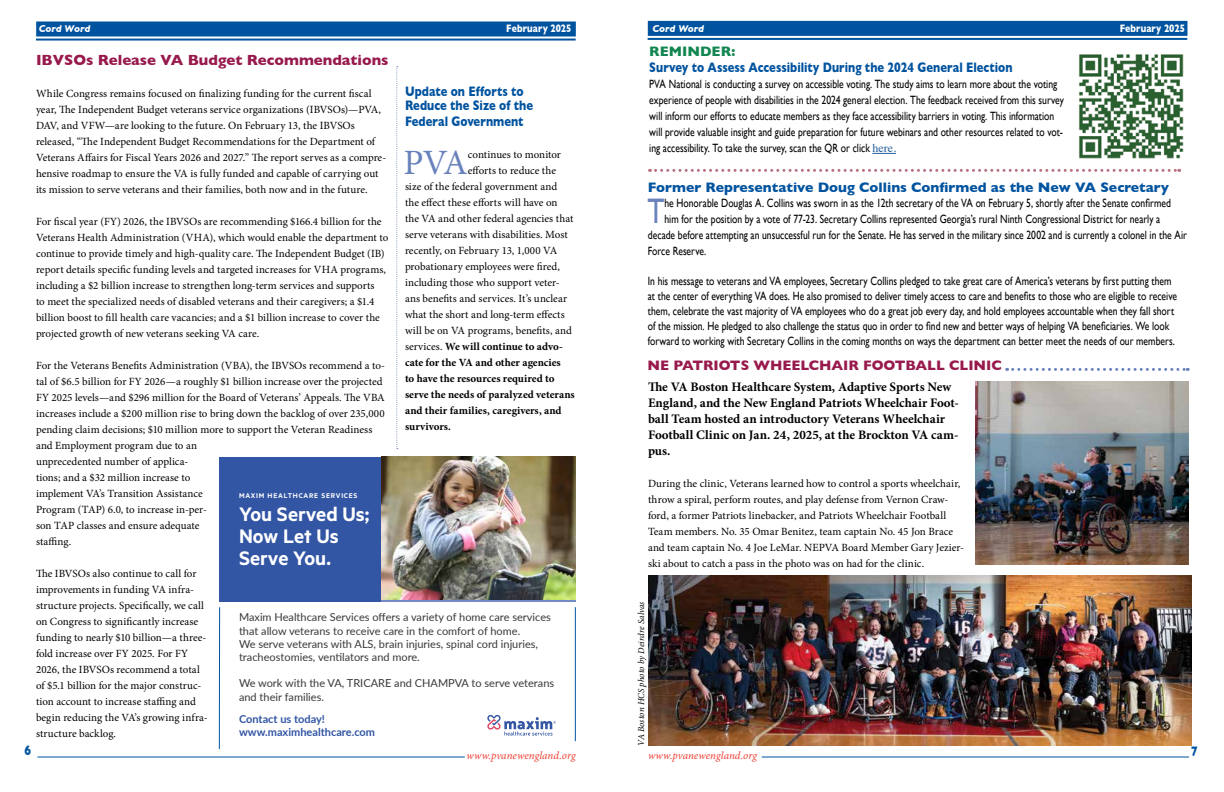
<style>
.page{position:relative;width:1224px;height:792px;background:#fff}
.page>*{position:absolute;margin:0;border:0;box-sizing:border-box;transform-origin:0 0}
.t1{font:35.6px "Minion Pro";color:#6a82bc}
.t2{font:35.5px "Gill Sans";color:#6a82bc;scale:.8 1}
.t3{font:600 22px/22px "Metric";color:#fff}
.t4{font:700 15px "Gill Sans";color:#981a4d}
.t5{font:700 14px/14px "Gill Sans";color:#00539f;scale:.8 1}
.t6{font:700 14px "Gill Sans";color:#00539f}
.t7{font:700 14px "Gill Sans";color:#981a4d}
.t8{font:700 14px "Gill Sans";color:#128650}
.t9{font:700 13px/16px "Minion Pro";color:#000}
.t10{font:12px/16px "Gill Sans";color:#000;scale:.8 1}
.t11{font:11px/16px "Minion Pro";letter-spacing:-.005em;color:#000}
.t12{font:11px/13.2px "Lato";color:#393939}
.t13{font:700 11px "Minion Pro";color:#000}
.t14{font:italic 11px "Minion Pro";letter-spacing:.005em;color:#ef3e33}
.t15{font:700 11px/13.2px "Lato";color:#3255a4}
.t16{font:700 11px "Gill Sans";letter-spacing:.01em;color:#fff;scale:.8 1}
.t17{font:italic 700 10px "Gill Sans";letter-spacing:-.005em;color:#fff}
.t18{font:italic 9px "Minion Pro";letter-spacing:.01em;color:#000}
.t19{font:600 7.7px "Metric";letter-spacing:.1em;color:#fff}
.s1{font-family:"Times";color:#215e9e}
.s2{font-weight:400}
</style>
<div class="page">
<div style="left:36px;top:22px;width:540px;height:14px;background:#00539f"></div>
<hr style="left:36px;top:39px;width:540px;height:2px;background:#00539f">
<div style="left:648px;top:21px;width:539px;height:15px;background:#00539f"></div>
<hr style="left:648px;top:38px;width:539px;height:2px;background:#00539f">
<hr style="left:762px;top:756px;width:427px;height:1px;background:#00539f">
<hr style="left:38px;top:756px;width:427px;height:2px;background:#00539f">
<svg style="left:1007px;top:368px;width:181px;height:3px"></svg>
<svg style="left:650px;top:169px;width:530px;height:3px"></svg>
<svg style="left:396px;top:66px;width:2px;height:383px"></svg>
<img style="left:648px;top:576px;width:544px;height:170px">
<img style="left:975px;top:381px;width:214px;height:184px">
<img style="left:381px;top:457px;width:195px;height:143px">
<svg style="left:487px;top:715px;width:69px;height:20px"></svg>
<hr style="left:219px;top:600px;width:357px;height:2px;background:#728bc6">
<div style="left:219px;top:457px;width:162px;height:145px;background:#3255a4"></div>
<hr style="left:575px;top:607px;width:1px;height:134px;background:#00539f">
<hr style="left:219px;top:607px;width:1px;height:142px;background:#00539f">
<svg style="left:872px;top:153px;width:24px;height:1px"></svg>
<img style="left:1078px;top:54px;width:106px;height:105px">
<p class="t17" style="left:39px;top:23px;width:53px">Cord Word</p>
<p class="t16" style="left:1120px;top:20px;width:83px">February 2025</p>
<p class="t16" style="left:506px;top:20px;width:83px">February 2025</p>
<p class="t17" style="left:653px;top:23px;width:53px">Cord Word</p>
<p class="t8" style="left:649px;top:41px;width:88px">REMINDER:</p>
<p class="t5" style="left:649px;top:60px;width:455px">Survey to Assess Accessibility During the 2024 General Election</p>
<p class="t10" style="left:649px;top:76px;width:520px">PVA National is conducting a survey on accessible voting. The study aims to learn more about the voting experience of people with disabilities in the 2024 general election. The feedback received from this survey will inform our efforts to educate members as they face accessibility barriers in voting. This information will provide valuable insight and guide preparation for future webinars and other resources related to vot&shy;ing accessibility. To take the survey, scan the QR or click <span class="s1">here.</span></p>
<h3 class="t4" style="left:36px;top:48px;width:354px">IBVSOs Release VA Budget Recommendations</h3>
<p class="t11" style="left:36px;top:86px;width:352px">While Congress remains focused on finalizing funding for the current fiscal year, The Independent Budget veterans service organizations (IBVSOs)—PVA, DAV, and VFW—are looking to the future. On February 13, the IBVSOs released, “The Independent Budget Recommendations for the Department of Veterans Affairs for Fiscal Years 2026 and 2027.” The report serves as a compre&shy;hensive roadmap to ensure the VA is fully funded and capable of carrying out its mission to serve veterans and their families, both now and in the future.</p>
<p class="t11" style="left:36px;top:214px;width:354px">For fiscal year (FY) 2026, the IBVSOs are recommending $166.4 billion for the Veterans Health Administration (VHA), which would enable the department to continue to provide timely and high-quality care. The Independent Budget (IB) report details specific funding levels and targeted increases for VHA programs, including a $2 billion increase to strengthen long-term services and supports<br>to meet the specialized needs of disabled veterans and their caregivers; a $1.4 billion boost to fill health care vacancies; and a $1 billion increase to cover the projected growth of new veterans seeking VA care.</p>
<p class="t11" style="left:36px;top:358px;width:351px">For the Veterans Benefits Administration (VBA), the IBVSOs recommend a to&shy;tal of $6.5 billion for FY 2026—a roughly $1 billion increase over the projected FY 2025 levels—and $296 million for the Board of Veterans’ Appeals. The VBA increases include a $200 million rise to bring down the backlog of over 235,000 pending claim decisions; $10 million more to support the Veteran Readiness and Employment program due to an<br>unprecedented number of applica-<br>tions; and a $32 million increase to<br>implement VA’s Transition Assistance<br>Program (TAP) 6.0, to increase in-per-<br>son TAP classes and ensure adequate<br>staffing.</p>
<p class="t11" style="left:36px;top:566px;width:173px">The IBVSOs also continue to call for improvements in funding VA infra&shy;structure projects. Specifically, we call on Congress to significantly increase funding to nearly $10 billion—a three&shy;fold increase over FY 2025. For FY 2026, the IBVSOs recommend a total of $5.1 billion for the major construc&shy;tion account to increase staffing and begin reducing the VA’s growing infra&shy;structure backlog.</p>
<p class="t5" style="left:405px;top:84px;width:162px">Update on Efforts to<br>Reduce the Size of the</p>
<p class="t5" style="left:405px;top:114px;width:150px">Federal Government</p>
<h1 class="t1" style="left:404px;top:139px;width:66px">PVA</h1>
<p class="t11" style="left:468px;top:147px;width:95px">continues to monitor</p>
<p class="t11" style="left:468px;top:163px;width:90px">efforts to reduce the</p>
<p class="t11" style="left:405px;top:179px;width:154px">size of the federal government and</p>
<p class="t11" style="left:405px;top:195px;width:154px">the effect these efforts will have on</p>
<p class="t11" style="left:405px;top:211px;width:170px">the VA and other federal agencies that</p>
<p class="t11" style="left:405px;top:227px;width:164px">serve veterans with disabilities. Most</p>
<p class="t11" style="left:405px;top:243px;width:154px">recently, on February 13, 1,000 VA</p>
<p class="t11" style="left:405px;top:259px;width:156px">probationary employees were fired,</p>
<p class="t11" style="left:405px;top:275px;width:156px">including those who support veter-</p>
<p class="t11" style="left:405px;top:291px;width:164px">ans benefits and services. It’s unclear</p>
<p class="t11" style="left:405px;top:307px;width:161px">what the short and long-term effects</p>
<p class="t11" style="left:405px;top:323px;width:168px">will be on VA programs, benefits, and</p>
<p class="t13" style="left:405px;top:339px;width:159px"><span class="s2">services.</span> We will continue to advo-</p>
<p class="t13" style="left:405px;top:355px;width:157px">cate for the VA and other agencies</p>
<p class="t13" style="left:405px;top:371px;width:151px">to have the resources required to</p>
<p class="t13" style="left:405px;top:387px;width:171px">serve the needs of paralyzed veterans</p>
<p class="t13" style="left:405px;top:403px;width:158px">and their families, caregivers, and</p>
<p class="t13" style="left:405px;top:419px;width:47px">survivors.</p>
<p class="t6" style="left:648px;top:176px;width:523px">Former Representative Doug Collins Confirmed as the New VA Secretary</p>
<h2 class="t2" style="left:647px;top:190px;width:23px">T</h2>
<p class="t10" style="left:664px;top:195px;width:635px">he Honorable Douglas A. Collins was sworn in as the 12th secretary of the VA on February 5, shortly after the Senate confirmed</p>
<p class="t10" style="left:664px;top:211px;width:621px">him for the position by a vote of 77-23. Secretary Collins represented Georgia’s rural Ninth Congressional District for nearly a</p>
<p class="t10" style="left:648px;top:227px;width:675px">decade before attempting an unsuccessful run for the Senate. He has served in the military since 2002 and is currently a colonel in the Air</p>
<p class="t10" style="left:648px;top:243px;width:75px">Force Reserve.</p>
<p class="t10" style="left:648px;top:273px;width:663px;line-height:15px">In his message to veterans and VA employees, Secretary Collins pledged to take great care of America’s veterans by first putting them at the center of everything VA does. He also promised to deliver timely access to care and benefits to those who are eligible to receive them, celebrate the vast majority of VA employees who do a great job every day, and hold employees accountable when they fall short of the mission. He pledged to also challenge the status quo in order to find new and better ways of helping VA beneficiaries. We look forward to working with Secretary Collins in the coming months on ways the department can better meet the needs of our members.</p>
<p class="t7" style="left:648px;top:354px;width:356px">NE PATRIOTS WHEELCHAIR FOOTBALL CLINIC</p>
<p class="t9" style="left:648px;top:379px;width:312px">The VA Boston Healthcare System, Adaptive Sports New England, and the New England Patriots Wheelchair Foot&shy;ball Team hosted an introductory Veterans Wheelchair Football Clinic on Jan. 24, 2025, at the Brockton VA cam&shy;pus.</p>
<p class="t11" style="left:648px;top:476px;width:318px">During the clinic, Veterans learned how to control a sports wheelchair, throw a spiral, perform routes, and play defense from Vernon Craw&shy;ford, a former Patriots linebacker, and Patriots Wheelchair Football Team members. No. 35 Omar Benitez, team captain No. 45 Jon Brace and team captain No. 4 Joe LeMar. NEPVA Board Member Gary Jezier&shy;ski about to catch a pass in the photo was on had for the clinic.</p>
<p class="t19" style="left:239px;top:491px;width:120px">MAXIM HEALTHCARE SERVICES</p>
<h3 class="t3" style="left:239px;top:503px;width:132px">You Served Us;<br>Now Let Us<br>Serve You.</h3>
<p class="t18" style="left:635px;top:746px;width:145px;rotate:-90deg">VA Boston HCS photo by Deirdre Salvas</p>
<p class="t12" style="left:239px;top:610px;width:313px">Maxim Healthcare Services offers a variety of home care services that allow veterans to receive care in the comfort of home.<br>We serve veterans with ALS, brain injuries, spinal cord injuries, tracheostomies, ventilators and more.</p>
<p class="t12" style="left:239px;top:676px;width:317px">We work with the VA, TRICARE and CHAMPVA to serve veterans and their families.</p>
<p class="t15" style="left:239px;top:711px;width:138px">Contact us today! www.maximhealthcare.com</p>
<p class="t5" style="left:24px;top:743px;width:10px">6</p>
<p class="t5" style="left:1191px;top:744px;width:10px">7</p>
<p class="t14" style="left:467px;top:748px;width:111px">www.pvanewengland.org</p>
<p class="t14" style="left:648px;top:748px;width:111px">www.pvanewengland.org</p>
</div>
